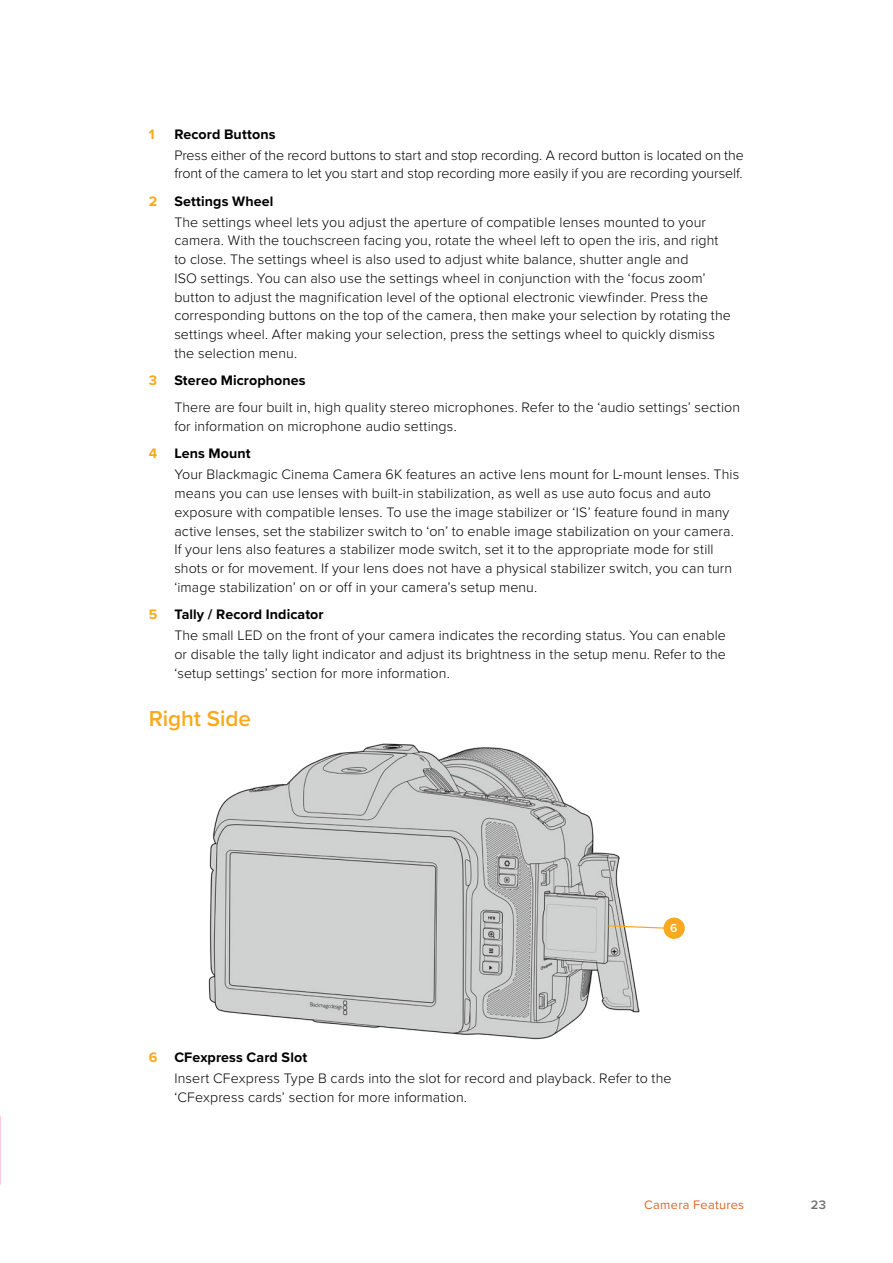
<style>
.page{position:relative;width:893px;height:1263px;background:#fff}
.page>*{position:absolute;margin:0;border:0;box-sizing:border-box;transform-origin:0 0}
.t1{font:600 22.5px "Proxima Nova";letter-spacing:-.005em;color:#f8a91f}
.t2{font:300 14.25px/18.8px "Proxima Nova";letter-spacing:.005em;color:#000}
.t3{font:700 14.25px "Proxima Nova";letter-spacing:.005em;color:#000}
.t4{font:700 14.25px "Proxima Nova";color:#f8a91f}
.t5{font:12.75px "Proxima Nova";letter-spacing:.025em;color:#db6627}
.t6{font:600 12.75px "Proxima Nova";color:#706f6f}
.t7{font:600 12px "Proxima Nova";color:#fff}
.s1{font-weight:700;color:#f8a91f}
.s2{font-weight:700}
</style>
<div class="page">
<img style="left:208px;top:743px;width:432px;height:297px">
<svg style="left:607px;top:925px;width:56px;height:4px"></svg>
<div style="left:663px;top:917px;width:22px;height:22px;background:#f8a91f;border-radius:50%"></div>
<p class="t4" style="left:149px;top:123px;width:7px">1</p>
<p class="t3" style="left:174px;top:123px;width:103px">Record Buttons</p>
<p class="t2" style="left:174px;top:145px;width:571px">Press either of the record buttons to start and stop recording. A record button is located on the front of the camera to let you start and stop recording more easily if you are recording yourself.</p>
<p class="t2" style="left:174px;top:190px;width:533px;line-height:20.9px;text-indent:-26px"><span class="s1">2</span> <span class="s2">Settings Wheel<br></span>The settings wheel lets you adjust the aperture of compatible lenses mounted to your</p>
<p class="t2" style="left:174px;top:230px;width:558px">camera. With the touchscreen facing you, rotate the wheel left to open the iris, and right to close. The settings wheel is also used to adjust white balance, shutter angle and<br>ISO settings. You can also use the settings wheel in conjunction with the ‘focus zoom’ button to adjust the magnification level of the optional electronic viewfinder. Press the corresponding buttons on the top of the camera, then make your selection by rotating the settings wheel. After making your selection, press the settings wheel to quickly dismiss the selection menu.</p>
<p class="t2" style="left:174px;top:366px;width:567px;line-height:27.3px;text-indent:-26px"><span class="s1">3</span> <span class="s2">Stereo Microphones<br></span>There are four built in, high quality stereo microphones. Refer to the ‘audio settings’ section</p>
<p class="t2" style="left:149px;top:412px;width:309px;line-height:27.3px;text-indent:26px">for information on microphone audio settings.<br><span class="s1">4</span> <span class="s2">Lens Mount</span></p>
<p class="t2" style="left:174px;top:464px;width:566px">Your Blackmagic Cinema Camera 6K features an active lens mount for L-mount lenses. This means you can use lenses with built-in stabilization, as well as use auto focus and auto exposure with compatible lenses. To use the image stabilizer or ‘IS’ feature found in many active lenses, set the stabilizer switch to ‘on’ to enable image stabilization on your camera.<br>If your lens also features a stabilizer mode switch, set it to the appropriate mode for still shots or for movement. If your lens does not have a physical stabilizer switch, you can turn ‘image stabilization’ on or off in your camera’s setup menu.</p>
<p class="t2" style="left:174px;top:603px;width:553px;line-height:20.9px;text-indent:-26px"><span class="s1">5</span> <span class="s2">Tally / Record Indicator<br></span>The small LED on the front of your camera indicates the recording status. You can enable</p>
<p class="t2" style="left:174px;top:644px;width:553px">or disable the tally light indicator and adjust its brightness in the setup menu. Refer to the ‘setup settings’ section for more information.</p>
<h1 class="t1" style="left:149px;top:701px;width:104px">Right Side</h1>
<p class="t7" style="left:670px;top:919px;width:9px">6</p>
<p class="t2" style="left:174px;top:1046px;width:499px;line-height:20.9px;text-indent:-26px"><span class="s1">6</span> <span class="s2">CFexpress Card Slot<br></span>Insert CFexpress Type B cards into the slot for record and playback. Refer to the</p>
<p class="t2" style="left:174px;top:1087px;width:294px">‘CFexpress cards’ section for more information.</p>
<p class="t5" style="left:644px;top:1195px;width:101px">Camera Features</p>
<p class="t6" style="left:811px;top:1195px;width:17px">23</p>
</div>
